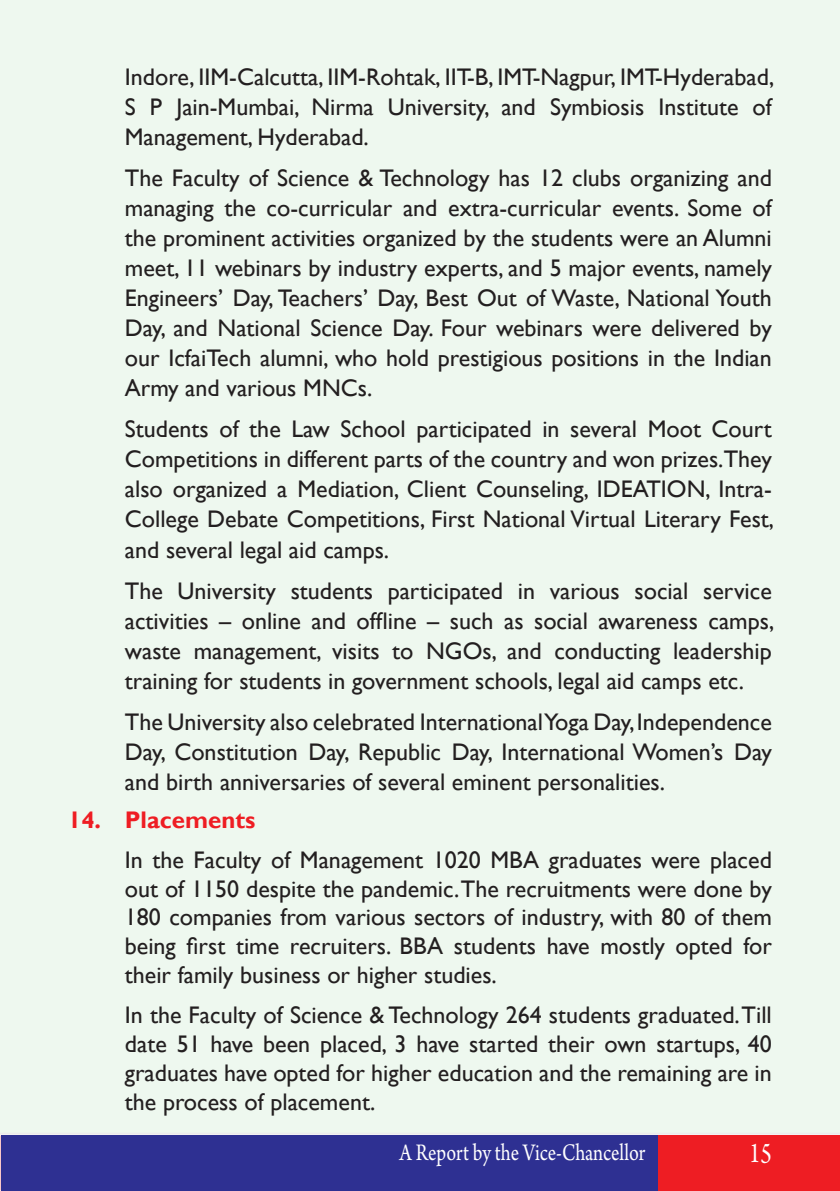
<style>
.page{position:relative;width:840px;height:1191px;background:#fff}
.page>*{position:absolute;margin:0;border:0;box-sizing:border-box;transform-origin:0 0}
.t1{font:30px "Arno Pro";color:#fff;scale:.8 1}
.t2{font:25px "Arno Pro";color:#fff;scale:.8 1}
.BT_On_Line{font:24px/30px "Gill Sans";color:#231f20;text-align:justify}
.MH{font:700 24px "Gill Sans";color:#ee1d23}
</style>
<div class="page">
<div style="left:0;top:0;width:839px;height:1134px;background:#eef8ef"></div>
<div style="left:1px;top:1135px;width:666px;height:56px;background:#2e3092"></div>
<div style="left:658px;top:1135px;width:181px;height:56px;background:#ee1d23"></div>
<p class="BT_On_Line" style="left:125px;top:62px;width:650px">Indore, IIM-Calcutta, IIM-Rohtak, IIT-B, IMT-Nagpur, IMT-Hyderabad, S P Jain-Mumbai, Nirma University, and Symbiosis Institute of Management, Hyderabad.</p>
<p class="BT_On_Line" style="left:125px;top:163px;width:648px">The Faculty of Science &amp; Technology has 12 clubs organizing and managing the co-curricular and extra-curricular events. Some of the prominent activities organized by the students were an Alumni meet, 11 webinars by industry experts, and 5 major events, namely Engineers’ Day, Teachers’ Day, Best Out of Waste, National Youth Day, and National Science Day. Four webinars were delivered by our IcfaiTech alumni, who hold prestigious positions in the Indian Army and various MNCs.</p>
<p class="BT_On_Line" style="left:125px;top:415px;width:650px">Students of the Law School participated in several Moot Court Competitions in different parts of the country and won prizes.They also organized a Mediation, Client Counseling, IDEATION, Intra-College Debate Competitions, First National Virtual Literary Fest, and several legal aid camps.</p>
<p class="BT_On_Line" style="left:125px;top:576px;width:650px">The University students participated in various social service activities – online and offline – such as social awareness camps, waste management, visits to NGOs, and conducting leadership training for students in government schools, legal aid camps etc.</p>
<p class="BT_On_Line" style="left:125px;top:707px;width:648px">The University also celebrated International Yoga Day, Independence Day, Constitution Day, Republic Day, International Women’s Day and birth anniversaries of several eminent personalities.</p>
<p class="MH" style="left:68px;top:805px;width:189px">14. Placements</p>
<p class="BT_On_Line" style="left:125px;top:845px;width:648px;line-height:28.8px">In the Faculty of Management 1020 MBA graduates were placed out of 1150 despite the pandemic. The recruitments were done by 180 companies from various sectors of industry, with 80 of them being first time recruiters. BBA students have mostly opted for their family business or higher studies.</p>
<p class="BT_On_Line" style="left:125px;top:1001px;width:648px;line-height:28.8px">In the Faculty of Science &amp; Technology 264 students graduated. Till date 51 have been placed, 3 have started their own startups, 40 graduates have opted for higher education and the remaining are in the process of placement.</p>
<p class="t2" style="left:399px;top:1137px;width:308px">A Report by the Vice-Chancellor</p>
<p class="t1" style="left:748px;top:1136px;width:30px">15</p>
</div>
